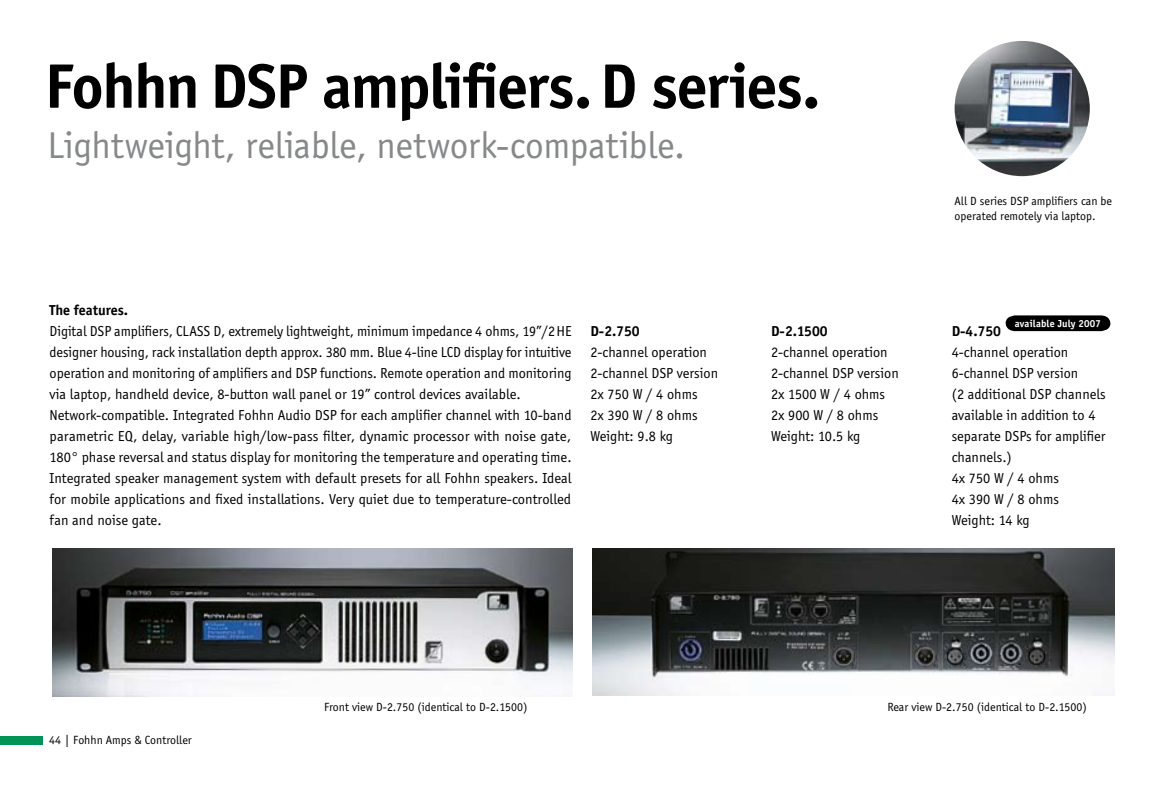
<style>
.page{position:relative;width:1161px;height:794px;background:#fff}
.page>*{position:absolute;margin:0;border:0;box-sizing:border-box;transform-origin:0 0}
.t1{font:700 64.75px "Officina Sans";letter-spacing:-.02em;color:#000}
.t2{font:38.5px "Officina Sans";letter-spacing:-.005em;color:#868889}
.t3{font:14.88px/21px "Officina Sans";color:#000}
.t4{font:700 14.88px "Officina Sans";color:#000}
.t5{font:12.25px/15.8px "Officina Sans";color:#000}
.t6{font:700 10.5px "Officina Sans";letter-spacing:.02em;color:#fff}
</style>
<div class="page">
<img style="left:52px;top:548px;width:520px;height:148px">
<img style="left:592px;top:548px;width:522px;height:147px">
<img style="left:954px;top:41px;width:136px;height:135px;border-radius:50%">
<div style="left:0;top:736px;width:43px;height:9px;background:#009358"></div>
<svg style="left:1005px;top:315px;width:105px;height:16px;background:#101010"></svg>
<h1 class="t1" style="left:45px;top:47px;width:777px">Fohhn DSP amplifiers. D series.</h1>
<h2 class="t2" style="left:48px;top:124px;width:639px">Lightweight, reliable, network-compatible.</h2>
<p class="t4" style="left:50px;top:301px;width:80px">The features.</p>
<p class="t3" style="left:50px;top:321px;width:523px">Digital DSP amplifiers, CLASS D, extremely lightweight, minimum impedance 4 ohms, 19”/2HE designer housing, rack installation depth approx. 380 mm. Blue 4-line LCD display for intuitive operation and monitoring of amplifiers and DSP functions. Remote operation and monitoring via laptop, handheld device, 8-button wall panel or 19” control devices available.<br>Network-compatible. Integrated Fohhn Audio DSP for each amplifier channel with 10-band parametric EQ, delay, variable high/low-pass filter, dynamic processor with noise gate, 180° phase reversal and status display for monitoring the temperature and operating time.<br>Integrated speaker management system with default presets for all Fohhn speakers. Ideal for mobile applications and fixed installations. Very quiet due to temperature-controlled fan and noise gate.</p>
<p class="t4" style="left:590px;top:322px;width:51px">D-2.750</p>
<p class="t3" style="left:590px;top:342px;width:129px">2-channel operation<br>2-channel DSP version<br>2x 750 W / 4 ohms<br>2x 390 W / 8 ohms<br>Weight: 9.8 kg</p>
<p class="t4" style="left:771px;top:322px;width:58px">D-2.1500</p>
<p class="t3" style="left:771px;top:342px;width:129px">2-channel operation<br>2-channel DSP version<br>2x 1500 W / 4 ohms<br>2x 900 W / 8 ohms<br>Weight: 10.5 kg</p>
<p class="t5" style="left:954px;top:193px;width:159px">All D series DSP amplifiers can be operated remotely via laptop.</p>
<p class="t6" style="left:1015px;top:317px;width:88px">available July 2007</p>
<p class="t4" style="left:952px;top:322px;width:51px">D-4.750</p>
<p class="t3" style="left:952px;top:342px;width:155px">4-channel operation<br>6-channel DSP version<br>(2 additional DSP channels available in addition to 4 separate DSPs for amplifier channels.)<br>4x 750 W / 4 ohms<br>4x 390 W / 8 ohms<br>Weight: 14 kg</p>
<p class="t5" style="left:49px;top:732px;width:144px">44 | Fohhn Amps &amp; Controller</p>
<p class="t5" style="left:324px;top:699px;width:205px">Front view D-2.750 (identical to D-2.1500)</p>
<p class="t5" style="left:887px;top:699px;width:201px">Rear view D-2.750 (identical to D-2.1500)</p>
</div>
